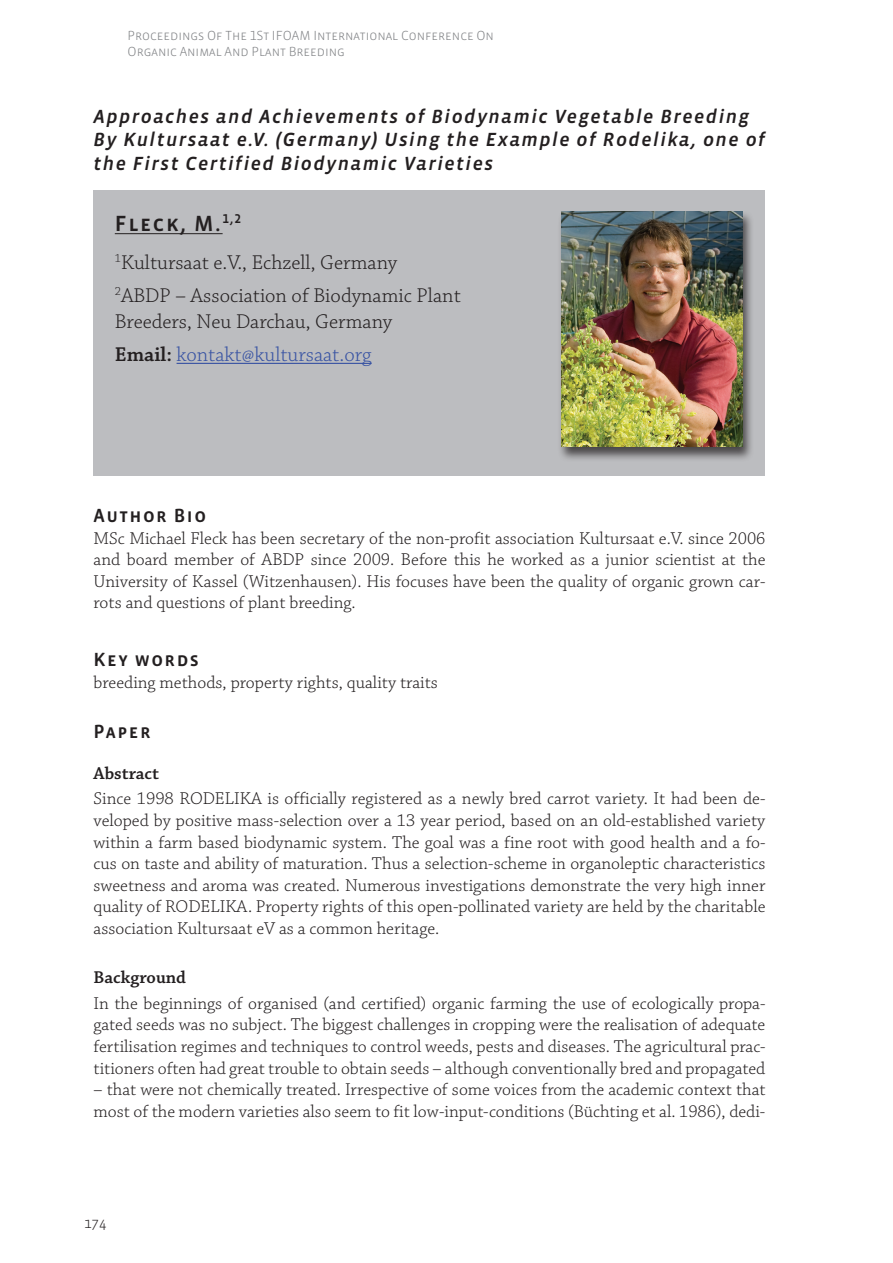
<style>
.page{position:relative;width:893px;height:1263px;background:#fff}
.page>*{position:absolute;margin:0;border:0;box-sizing:border-box;transform-origin:0 0}
.t1{font:500 22.5px "Vista Sans OT";letter-spacing:.075em;color:#231f20}
.t2{font:300 21px/33.8px "Chaparral Pro";color:#231f20}
.t3{font:italic 500 19.5px/23.4px "Vista Sans OT";letter-spacing:.075em;color:#231f20}
.t4{font:500 19.5px "Vista Sans OT";letter-spacing:.075em;color:#231f20}
.t5{font:300 18px/21.6px "Chaparral Pro";color:#231f20;text-align:justify}
.t6{font:600 18px "Chaparral Pro";color:#231f20}
.t7{font:300 15px "Vista Sans OT";color:#231f20}
.t8{font:300 13.5px/16.2px "Vista Sans OT";color:#808285}
.s1{font-weight:600}
.s2{color:#3853a3}
</style>
<div class="page">
<div style="left:94px;top:190px;width:671px;height:286px;background:#bcbdc0"></div>
<hr style="left:115px;top:233px;width:108px;height:1px;background:#231f20">
<hr style="left:177px;top:363px;width:195px;height:1px;background:#3853a3">
<div style="left:557px;top:211px;width:197px;height:251px;background:#231f20;opacity:.75"></div>
<img style="left:561px;top:212px;width:181px;height:235px">
<p class="t8" style="left:128px;top:27px;width:368px">Proceedings Of The 1St IFOAM International Conference On<br>Organic Animal And Plant Breeding</p>
<p class="t3" style="left:94px;top:105px;width:673px">Approaches and Achievements of Biodynamic Vegetable Breeding<br>By Kultursaat e.V. (Germany) Using the Example of Rodelika, one of the First Certified Biodynamic Varieties</p>
<p class="t1" style="left:115px;top:212px;width:128px">Fleck, M.<sup>1,2</sup></p>
<p class="t2" style="left:115px;top:246px;width:347px"><sup>1</sup>Kultursaat e.V., Echzell, Germany<br><sup>2</sup>ABDP – Association of Biodynamic Plant</p>
<p class="t2" style="left:115px;top:305px;width:279px">Breeders, Neu Darchau, Germany<br><span class="s1">Email:</span> <span class="s2">kontakt@kultursaat.org</span></p>
<p class="t4" style="left:94px;top:505px;width:114px">Author Bio</p>
<p class="t5" style="left:94px;top:528px;width:673px">MSc Michael Fleck has been secretary of the non-profit association Kultursaat e.V. since 2006 and board member of ABDP since 2009. Before this he worked as a junior scientist at the University of Kassel (Witzenhausen). His focuses have been the quality of organic grown car&shy;rots and questions of plant breeding.</p>
<p class="t4" style="left:94px;top:649px;width:107px">Key words</p>
<p class="t5" style="left:94px;top:672px;width:346px">breeding methods, property rights, quality traits</p>
<p class="t4" style="left:94px;top:721px;width:59px">Paper</p>
<p class="t6" style="left:94px;top:762px;width:67px">Abstract</p>
<p class="t5" style="left:94px;top:789px;width:673px">Since 1998 RODELIKA is officially registered as a newly bred carrot variety. It had been de&shy;veloped by positive mass-selection over a 13 year period, based on an old-established variety within a farm based biodynamic system. The goal was a fine root with good health and a fo&shy;cus on taste and ability of maturation. Thus a selection-scheme in organoleptic characteristics sweetness and aroma was created. Numerous investigations demonstrate the very high inner quality of RODELIKA. Property rights of this open-pollinated variety are held by the charitable association Kultursaat eV as a common heritage.</p>
<p class="t6" style="left:94px;top:967px;width:94px">Background</p>
<p class="t5" style="left:94px;top:993px;width:673px">In the beginnings of organised (and certified) organic farming the use of ecologically propa&shy;gated seeds was no subject. The biggest challenges in cropping were the realisation of adequate fertilisation regimes and techniques to control weeds, pests and diseases. The agricultural prac&shy;titioners often had great trouble to obtain seeds – although conventionally bred and propagated</p>
<p class="t5" style="left:94px;top:1079px;width:673px">– that were not chemically treated. Irrespective of some voices from the academic context that most of the modern varieties also seem to fit low-input-conditions (Büchting et al. 1986), dedi-</p>
<p class="t7" style="left:84px;top:1215px;width:24px">174</p>
</div>
